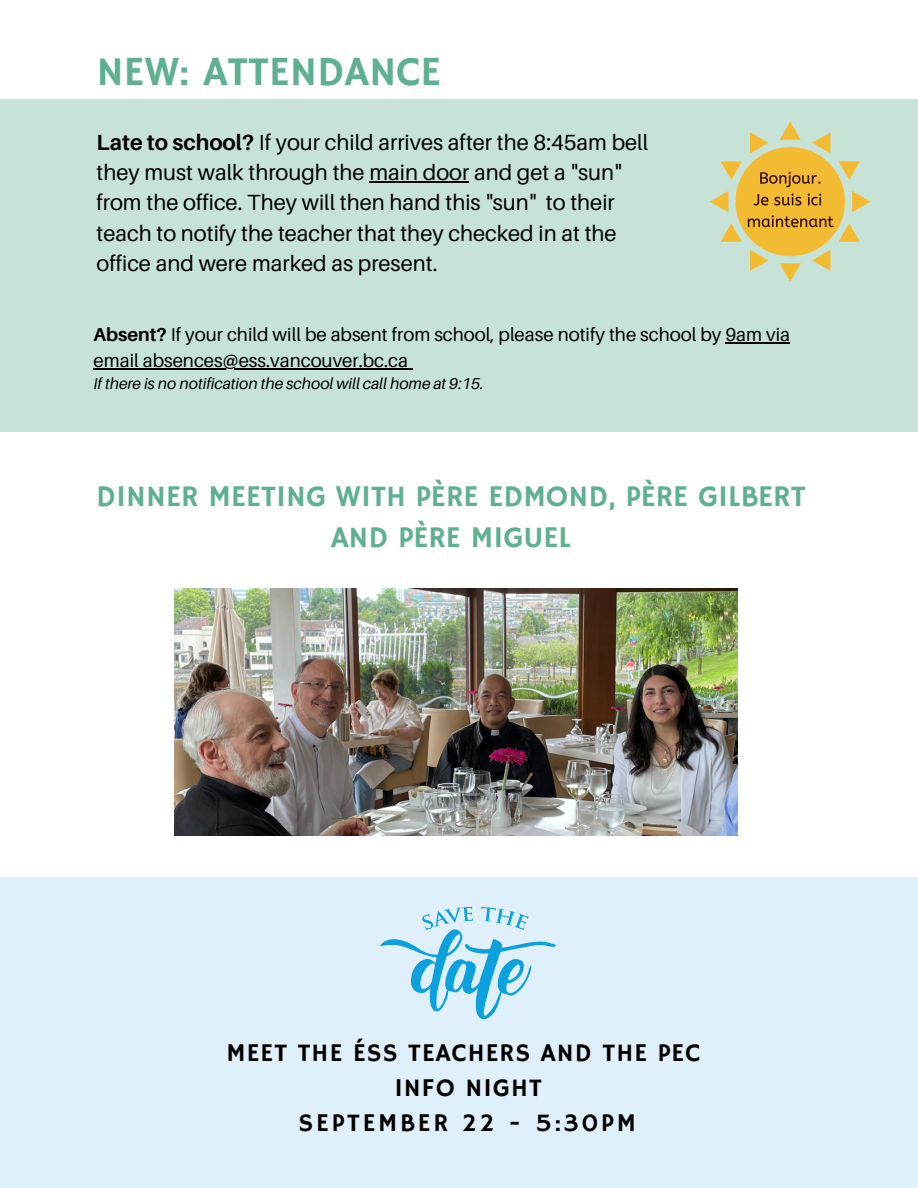
<style>
.page{position:relative;width:918px;height:1188px;background:#fff}
.page>*{position:absolute;margin:0;border:0;box-sizing:border-box;transform-origin:0 0}
.t1{font:41.4px "Hammersmith One";color:#5eb090}
.t2{font:30px/41.7px "Hammersmith One";color:#5eb090;text-align:center}
.t3{font:25.5px/34.8px "Hammersmith One";letter-spacing:.045em;color:#000;text-align:center}
.t4{font:21.9px/30.5px "Aileron";color:#000}
.t5{font:18.75px/25.8px "Aileron";color:#000}
.t6{font:italic 15.75px "Aileron";color:#000}
.s1{font-weight:700}
</style>
<div class="page">
<div style="left:0;top:99px;width:918px;height:333px;background:#c7e3d8"></div>
<img style="left:710px;top:121px;width:161px;height:161px">
<img style="left:175px;top:588px;width:562px;height:248px">
<div style="left:0;top:877px;width:918px;height:311px;background:#dff0fb"></div>
<svg style="left:380px;top:907px;width:176px;height:112px"></svg>
<hr style="left:369px;top:181px;width:100px;height:2px;background:#000">
<hr style="left:725px;top:342px;width:65px;height:1px;background:#000">
<hr style="left:94px;top:368px;width:49px;height:1px;background:#000">
<hr style="left:143px;top:368px;width:265px;height:1px;background:#000">
<h1 class="t1" style="left:97px;top:48px;width:346px">NEW: ATTENDANCE</h1>
<p class="t4" style="left:97px;top:126px;width:553px"><span class="s1">Late to school?</span> If your child arrives after the 8:45am bell they must walk through the main door and get a "sun" from the office. They will then hand this "sun" to their teach to notify the teacher that they checked in at the office and were marked as present.</p>
<p class="t5" style="left:94px;top:321px;width:698px"><span class="s1">Absent?</span> If your child will be absent from school, please notify the school by 9am via email absences@ess.vancouver.bc.ca</p>
<p class="t6" style="left:94px;top:374px;width:392px">If there is no notification the school will call home at 9:15.</p>
<h2 class="t2" style="left:96px;top:477px;width:711px">DINNER MEETING WITH PÈRE EDMOND, PÈRE GILBERT<br>AND PÈRE MIGUEL</h2>
<p class="t3" style="left:227px;top:1037px;width:475px">MEET THE ÉSS TEACHERS AND THE PEC<br>INFO NIGHT<br>SEPTEMBER 22 - 5:30PM</p>
</div>
